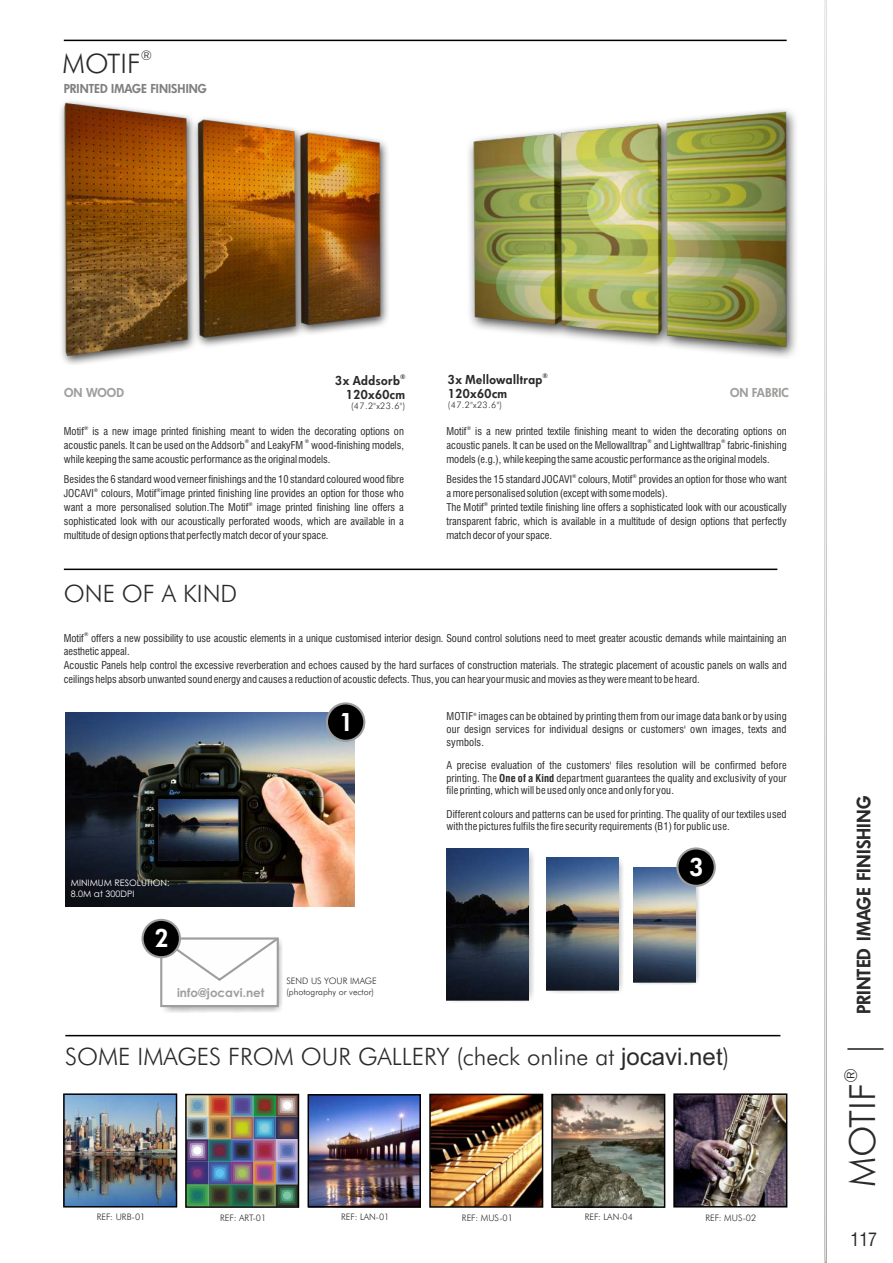
<style>
.page{position:relative;width:893px;height:1263px;background:#fff}
.page>*{position:absolute;margin:0;border:0;box-sizing:border-box;transform-origin:0 0}
.t1{font:300 27px "Futura BT";color:#2b2a29}
.t2{font:300 24px "Futura BT";color:#2b2a29}
.t3{font:800 23.85px "Futura";color:#fefefe}
.t4{font:800 18px "Futura";color:#2b2a29}
.t5{font:condensed 18px "Swiss 721 BT";color:#2b2a29}
.t6{font:300 18px "Futura BT";color:#2b2a29}
.t7{font:300 13.5px "Futura BT";color:#2b2a29}
.t8{font:800 12px/13.4px "Futura";letter-spacing:.04em;color:#2b2a29}
.t9{font:800 12px "Futura";color:#7f7f7f}
.t10{font:800 12px "Futura";color:#9e9e9d}
.t11{font:700 11.85px "Century Gothic";color:#9e9e9d}
.t12{font:condensed 10.5px/13.8px "Swiss 721 BT";color:#2b2a29}
.t13{font:300 9px/10.6px "Futura BT";color:#2b2a29}
.t14{font:9px/10.6px "Century Gothic";color:#fefefe}
.t15{font:800 6px "Futura";color:#2b2a29}
.t16{font:condensed 5.25px "Swiss 721 BT";color:#2b2a29}
.t17{font:condensed 4.5px "Swiss 721 BT";color:#2b2a29}
.s1{font-weight:700}
.s2{font-family:"Arial";font-weight:400}
.s3{font-family:"Futura BT";font-weight:300;font-size:36px}
</style>
<div class="page">
<hr style="left:64px;top:40px;width:723px;height:1px;background:#000">
<img style="left:468px;top:92px;width:357px;height:266px">
<img style="left:60px;top:101px;width:328px;height:264px">
<hr style="left:64px;top:569px;width:713px;height:1px;background:#000">
<img style="left:65px;top:712px;width:290px;height:194px">
<img style="left:454px;top:851px;width:80px;height:151px">
<img style="left:446px;top:848px;width:83px;height:153px">
<img style="left:551px;top:857px;width:72px;height:136px">
<img style="left:546px;top:857px;width:72px;height:134px">
<img style="left:634px;top:887px;width:65px;height:97px">
<img style="left:634px;top:867px;width:62px;height:115px">
<div style="left:676px;top:847px;width:40px;height:40px;background:#000;border:2px solid #9e9e9d;border-radius:50%"></div>
<img style="left:133px;top:741px;width:222px;height:165px">
<svg style="left:159px;top:937px;width:122px;height:71px"></svg>
<div style="left:142px;top:919px;width:39px;height:39px;background:#000;border:2px solid #9e9e9d;border-radius:50%"></div>
<div style="left:326px;top:702px;width:39px;height:40px;background:#000;border:2px solid #9e9e9d;border-radius:50%"></div>
<img style="left:65px;top:1095px;width:110px;height:110px">
<div style="left:63px;top:1093px;width:114px;height:114px;border:1px solid #000"></div>
<hr style="left:65px;top:1035px;width:715px;height:1px;background:#000">
<img style="left:187px;top:1096px;width:110px;height:110px">
<div style="left:185px;top:1094px;width:114px;height:114px;border:1px solid #000"></div>
<img style="left:310px;top:1096px;width:109px;height:109px">
<div style="left:308px;top:1094px;width:113px;height:113px;border:1px solid #000"></div>
<img style="left:431px;top:1096px;width:110px;height:110px">
<div style="left:429px;top:1094px;width:114px;height:114px;border:1px solid #000"></div>
<img style="left:553px;top:1096px;width:110px;height:110px">
<div style="left:551px;top:1094px;width:114px;height:114px;border:1px solid #000"></div>
<img style="left:675px;top:1095px;width:110px;height:110px">
<div style="left:673px;top:1093px;width:114px;height:114px;border:1px solid #000"></div>
<svg style="left:825px;top:0;width:2px;height:1263px"></svg>
<p class="t7" style="left:141px;top:50px;width:13px">®</p>
<h1 class="t1" style="left:63px;top:53px;width:80px">MOTIF</h1>
<p class="t9" style="left:64px;top:84px;width:144px">PRINTED IMAGE FINISHING</p>
<p class="t10" style="left:64px;top:387px;width:61px">ON WOOD</p>
<p class="t15" style="left:400px;top:375px;width:6px">®</p>
<p class="t8" style="left:346px;top:375px;width:61px;text-indent:-11px">3x Addsorb<br>120x60cm</p>
<p class="t13" style="left:351px;top:401px;width:55px">(47.2"x23.6")</p>
<p class="t15" style="left:543px;top:374px;width:6px">®</p>
<p class="t8" style="left:448px;top:374px;width:96px">3x Mellowalltrap<br>120x60cm</p>
<p class="t13" style="left:448px;top:400px;width:55px">(47.2"x23.6")</p>
<p class="t10" style="left:730px;top:387px;width:60px">ON FABRIC</p>
<p class="t16" style="left:84px;top:426px;width:6px">®</p>
<p class="t12" style="left:64px;top:425px;width:342px">Motif is a new image printed finishing meant to widen the decorating options on</p>
<p class="t16" style="left:245px;top:439px;width:6px">®</p>
<p class="t16" style="left:305px;top:439px;width:6px">®</p>
<p class="t12" style="left:64px;top:439px;width:342px">acoustic panels. It can be used on the Addsorb and LeakyFM wood-finishing models, while keeping the same acoustic performance as the original models.</p>
<p class="t12" style="left:64px;top:474px;width:342px">Besides the 6 standard wood verneer finishings and the 10 standard coloured wood fibre</p>
<p class="t16" style="left:94px;top:488px;width:6px">®</p>
<p class="t16" style="left:156px;top:488px;width:6px">®</p>
<p class="t12" style="left:64px;top:488px;width:342px">JOCAVI colours, Motif image printed finishing line provides an option for those who</p>
<p class="t16" style="left:248px;top:502px;width:6px">®</p>
<p class="t12" style="left:64px;top:501px;width:342px;text-align:justify">want a more personalised solution.The Motif image printed finishing line offers a sophisticated look with our acoustically perforated woods, which are available in a multitude of design options that perfectly match decor of your space.</p>
<p class="t16" style="left:467px;top:426px;width:6px">®</p>
<p class="t12" style="left:446px;top:425px;width:342px">Motif is a new printed textile finishing meant to widen the decorating options on</p>
<p class="t16" style="left:647px;top:439px;width:6px">®</p>
<p class="t16" style="left:721px;top:439px;width:6px">®</p>
<p class="t12" style="left:446px;top:439px;width:342px">acoustic panels. It can be used on the Mellowalltrap and Lightwalltrap fabric-finishing models (e.g.), while keeping the same acoustic performance as the original models.</p>
<p class="t16" style="left:572px;top:474px;width:6px">®</p>
<p class="t16" style="left:632px;top:474px;width:6px">®</p>
<p class="t12" style="left:446px;top:474px;width:342px">Besides the 15 standard JOCAVI colours, Motif provides an option for those who want a more personalised solution (except with some models).</p>
<p class="t16" style="left:484px;top:502px;width:6px">®</p>
<p class="t12" style="left:446px;top:501px;width:342px;text-align:justify">The Motif printed textile finishing line offers a sophisticated look with our acoustically transparent fabric, which is available in a multitude of design options that perfectly match decor of your space.</p>
<h2 class="t2" style="left:64px;top:584px;width:175px">ONE OF A KIND</h2>
<p class="t16" style="left:84px;top:632px;width:6px">®</p>
<p class="t12" style="left:64px;top:632px;width:724px">Motif offers a new possibility to use acoustic elements in a unique customised interior design. Sound control solutions need to meet greater acoustic demands while maintaining an aesthetic appeal.<br>Acoustic Panels help control the excessive reverberation and echoes caused by the hard surfaces of construction materials. The strategic placement of acoustic panels on walls and ceilings helps absorb unwanted sound energy and causes a reduction of acoustic defects. Thus, you can hear your music and movies as they were meant to be heard.</p>
<h3 class="t3" style="left:339px;top:713px;width:15px">1</h3>
<p class="t14" style="left:71px;top:878px;width:100px">MINIMUM RESOLUTION:<br>8.0M at 300DPI</p>
<h3 class="t3" style="left:155px;top:929px;width:15px">2</h3>
<p class="t11" style="left:177px;top:988px;width:89px">info@jocavi.net</p>
<p class="t13" style="left:286px;top:976px;width:92px">SEND US YOUR IMAGE (photography or vector)</p>
<p class="t12" style="left:446px;top:711px;width:342px;line-height:12.8px;text-align:justify">MOTIF images can be obtained by printing them from our image data bank or by using our design services for individual designs or customers' own images, texts and symbols.</p>
<p class="t12" style="left:446px;top:760px;width:342px;line-height:12.8px;text-align:justify">A precise evaluation of the customers' files resolution will be confirmed before printing. The <span class="s1">One of a Kind</span> department guarantees the quality and exclusivity of your file printing, which will be used only once and only for you.</p>
<p class="t12" style="left:446px;top:808px;width:342px;line-height:12.8px">Different colours and patterns can be used for printing. The quality of our textiles used with the pictures fulfils the fire security requirements (B1) for public use.</p>
<p class="t17" style="left:473px;top:712px;width:5px">®</p>
<h3 class="t3" style="left:689px;top:857px;width:15px">3</h3>
<h2 class="t2" style="left:65px;top:1047px;width:665px">SOME IMAGES FROM OUR GALLERY (check online at <span class="s2">jocavi.net</span>)</h2>
<p class="t13" style="left:97px;top:1212px;width:50px">REF: URB-01</p>
<p class="t13" style="left:220px;top:1213px;width:48px">REF: ART-01</p>
<p class="t13" style="left:341px;top:1212px;width:50px">REF: LAN-01</p>
<p class="t13" style="left:462px;top:1213px;width:52px">REF: MUS-01</p>
<p class="t13" style="left:585px;top:1212px;width:50px">REF: LAN-04</p>
<p class="t13" style="left:705px;top:1213px;width:52px">REF: MUS-02</p>
<h3 class="t4" style="left:857px;top:1187px;width:393px;rotate:-90deg"><span class="s3">MOTIF |</span> PRINTED IMAGE FINISHING</h3>
<h3 class="t6" style="left:843px;top:1083px;width:16px;rotate:-90deg">®</h3>
<h3 class="t5" style="left:850px;top:1232px;width:28px">117</h3>
</div>
